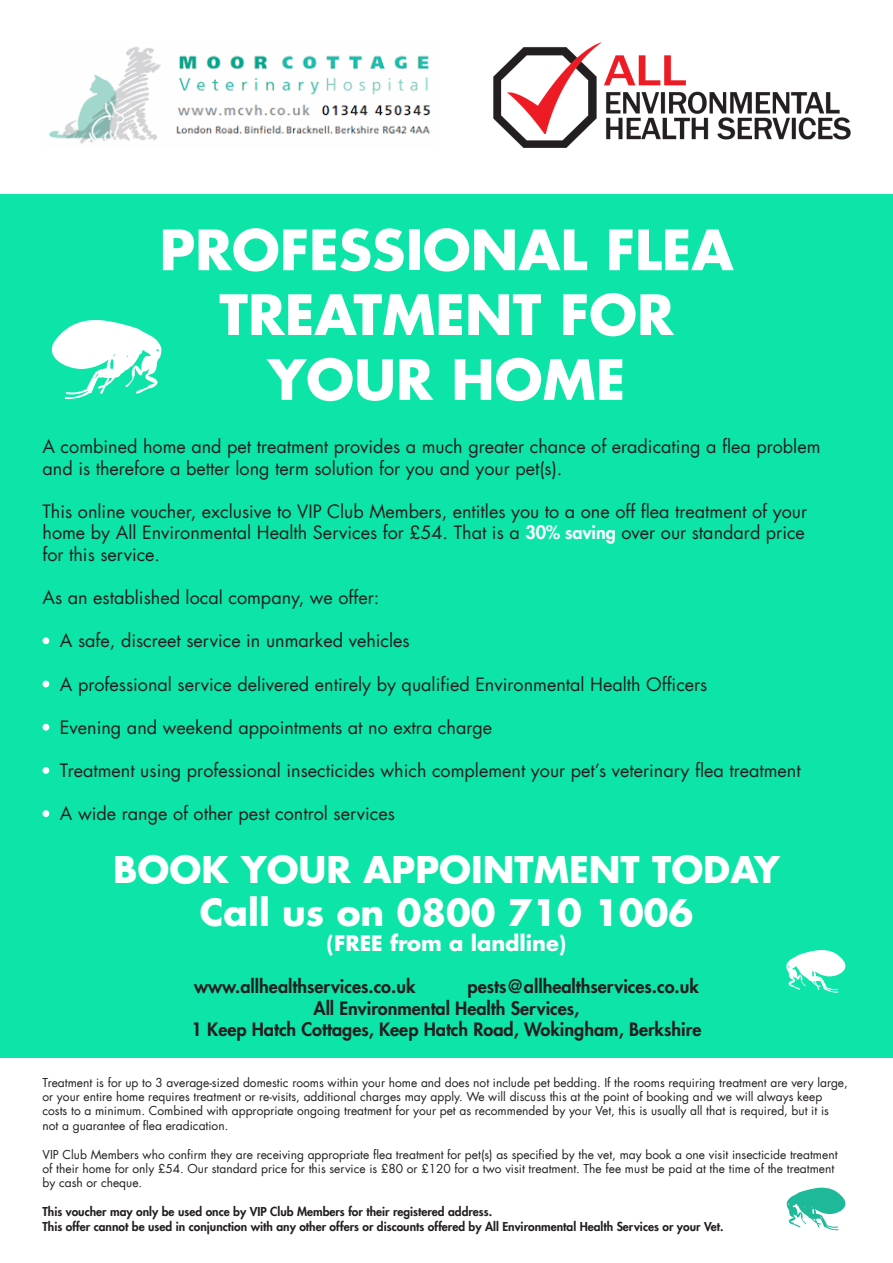
<style>
.page{position:relative;width:893px;height:1263px;background:#fff}
.page>*{position:absolute;margin:0;border:0;box-sizing:border-box;transform-origin:0 0}
.t1{font:700 54px/64.8px "Futura LT";color:#fff;text-align:center}
.t2{font:700 36px "Futura LT";color:#fff}
.t3{font:700 21px "Futura LT";color:#fff}
.t4{font:18px/21.6px "Futura LT";color:#231f20}
.t5{font:800 18px/21.6px "Futura LT";color:#231f20;text-align:center}
.t6{font:12px/14.4px "Futura LT";color:#231f20}
.t7{font:800 12px/14.4px "Futura LT";color:#231f20}
.s1{font-weight:800;color:#fff}
</style>
<div class="page">
<img style="left:49px;top:47px;width:382px;height:97px">
<img style="left:494px;top:42px;width:356px;height:106px">
<div style="left:0;top:195px;width:893px;height:863px;background:#0de5a8"></div>
<svg style="left:43px;top:681px;width:6px;height:6px"></svg>
<div style="left:43px;top:767px;width:6px;height:7px;background:#fff;border-radius:50%"></div>
<div style="left:43px;top:810px;width:6px;height:7px;background:#fff;border-radius:50%"></div>
<div style="left:43px;top:637px;width:6px;height:7px;background:#fff;border-radius:50%"></div>
<div style="left:43px;top:724px;width:6px;height:7px;background:#fff;border-radius:50%"></div>
<svg style="left:786px;top:1187px;width:60px;height:44px"></svg>
<svg style="left:51px;top:320px;width:111px;height:80px"></svg>
<svg style="left:786px;top:950px;width:60px;height:43px"></svg>
<p class="t1" style="left:159px;top:217px;width:576px">PROFESSIONAL FLEA<br>TREATMENT FOR<br>YOUR HOME</p>
<p class="t4" style="left:43px;top:436px;width:779px">A combined home and pet treatment provides a much greater chance of eradicating a flea problem and is therefore a better long term solution for you and your pet(s).</p>
<p class="t4" style="left:43px;top:501px;width:766px;text-align:justify">This online voucher, exclusive to VIP Club Members, entitles you to a one off flea treatment of your home by All Environmental Health Services for £54. That is a <span class="s1">30% saving</span> over our standard price for this service.</p>
<p class="t4" style="left:43px;top:587px;width:338px">As an established local company, we offer:</p>
<p class="t4" style="left:60px;top:630px;width:351px">A safe, discreet service in unmarked vehicles</p>
<p class="t4" style="left:60px;top:673px;width:649px">A professional service delivered entirely by qualified Environmental Health Officers</p>
<p class="t4" style="left:60px;top:717px;width:434px">Evening and weekend appointments at no extra charge</p>
<p class="t4" style="left:60px;top:760px;width:742px">Treatment using professional insecticides which complement your pet’s veterinary flea treatment</p>
<p class="t4" style="left:60px;top:803px;width:336px">A wide range of other pest control services</p>
<p class="t2" style="left:113px;top:845px;width:668px">BOOK YOUR APPOINTMENT TODAY</p>
<p class="t2" style="left:200px;top:888px;width:495px">Call us on 0800 710 1006</p>
<p class="t3" style="left:327px;top:929px;width:241px">(FREE from a landline)</p>
<p class="t5" style="left:194px;top:975px;width:223px">www.allhealthservices.co.uk</p>
<p class="t5" style="left:467px;top:975px;width:233px">pests@allhealthservices.co.uk</p>
<p class="t5" style="left:192px;top:997px;width:511px">All Environmental Health Services,<br>1 Keep Hatch Cottages, Keep Hatch Road, Wokingham, Berkshire</p>
<p class="t6" style="left:43px;top:1075px;width:807px">Treatment is for up to 3 average-sized domestic rooms within your home and does not include pet bedding. If the rooms requiring treatment are very large, or your entire home requires treatment or re-visits, additional charges may apply. We will discuss this at the point of booking and we will always keep costs to a minimum. Combined with appropriate ongoing treatment for your pet as recommended by your Vet, this is usually all that is required, but it is not a guarantee of flea eradication.</p>
<p class="t6" style="left:43px;top:1147px;width:797px">VIP Club Members who confirm they are receiving appropriate flea treatment for pet(s) as specified by the vet, may book a one visit insecticide treatment of their home for only £54. Our standard price for this service is £80 or £120 for a two visit treatment. The fee must be paid at the time of the treatment by cash or cheque.</p>
<p class="t7" style="left:43px;top:1204px;width:682px">This voucher may only be used once by VIP Club Members for their registered address.<br>This offer cannot be used in conjunction with any other offers or discounts offered by All Environmental Health Services or your Vet.</p>
</div>
